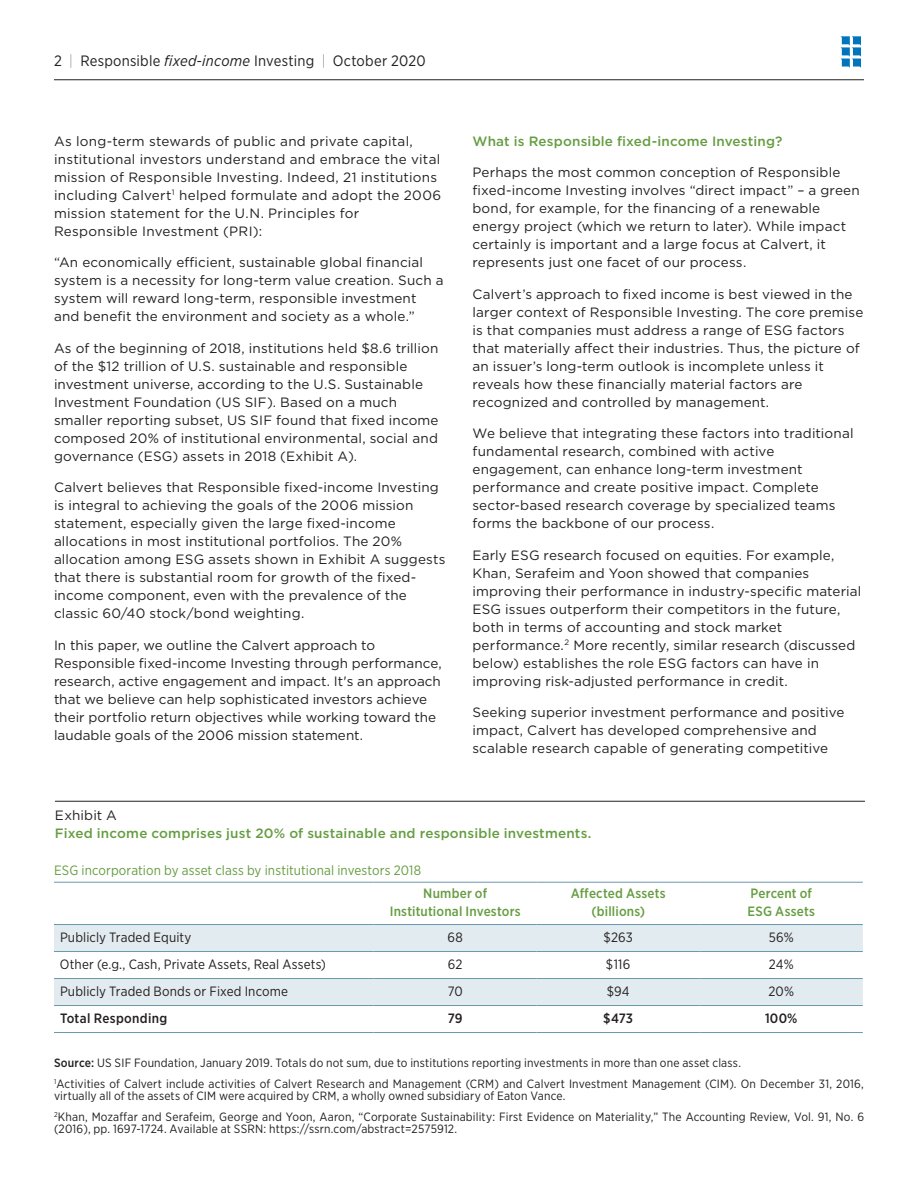
<style>
.page{position:relative;width:918px;height:1188px;background:#fff}
.page>*{position:absolute;margin:0;border:0;box-sizing:border-box;transform-origin:0 0}
.t1{font:15px "Gotham Narrow";letter-spacing:.015em;color:#231f20}
.Body_Copy{font:13.5px/18px "Gotham";letter-spacing:.01em;color:#231f20}
.Table_Text{font:13.5px "Gotham Narrow";letter-spacing:.01em;color:#231f20}
.Table_Text-2{font:500 13.5px/18px "Gotham Narrow";letter-spacing:.015em;color:#659d41;text-align:center}
.Chart_Headlines_10_1{font:500 13.5px "Gotham";letter-spacing:.01em;color:#659d41}
.Table_Text-3{font:13.5px "Gotham Narrow";letter-spacing:.01em;color:#659d41}
.Body_Copy-2{font:500 13.5px "Gotham";letter-spacing:.01em;color:#659d41}
.Table_Text-4{font:500 13.5px "Gotham Narrow";letter-spacing:.02em;color:#231f20}
.Exhibit_Header{font:13.5px "Gotham";letter-spacing:.01em;color:#231f20}
.Disclosure{font:12px/12px "Gotham Narrow";letter-spacing:.015em;color:#231f20}
.s1{font-weight:100}
.s2{font-style:italic}
.s3{font-weight:500}
</style>
<div class="page">
<hr style="left:54px;top:80px;width:810px;height:1px;background:#231f20">
<svg style="left:841px;top:36px;width:20px;height:32px"></svg>
<hr style="left:55px;top:801px;width:810px;height:1px;background:#231f20">
<svg style="left:54px;top:925px;width:809px;height:80px;fill:#e2ebef"></svg>
<hr style="left:54px;top:882px;width:320px;height:1px;background:#6a98ae">
<hr style="left:374px;top:882px;width:163px;height:1px;background:#6a98ae">
<hr style="left:537px;top:882px;width:163px;height:1px;background:#6a98ae">
<hr style="left:700px;top:882px;width:163px;height:1px;background:#6a98ae">
<hr style="left:54px;top:924px;width:320px;height:1px;background:#6a98ae">
<hr style="left:374px;top:924px;width:163px;height:1px;background:#6a98ae">
<hr style="left:537px;top:924px;width:163px;height:1px;background:#6a98ae">
<hr style="left:700px;top:924px;width:163px;height:1px;background:#6a98ae">
<hr style="left:54px;top:951px;width:320px;height:1px;background:#6a98ae">
<hr style="left:374px;top:951px;width:163px;height:1px;background:#6a98ae">
<hr style="left:537px;top:951px;width:163px;height:1px;background:#6a98ae">
<hr style="left:700px;top:951px;width:163px;height:1px;background:#6a98ae">
<hr style="left:54px;top:978px;width:320px;height:1px;background:#6a98ae">
<hr style="left:374px;top:978px;width:163px;height:1px;background:#6a98ae">
<hr style="left:537px;top:978px;width:163px;height:1px;background:#6a98ae">
<hr style="left:700px;top:978px;width:163px;height:1px;background:#6a98ae">
<hr style="left:54px;top:1005px;width:320px;height:1px;background:#6a98ae">
<hr style="left:374px;top:1005px;width:163px;height:1px;background:#6a98ae">
<hr style="left:537px;top:1005px;width:163px;height:1px;background:#6a98ae">
<hr style="left:700px;top:1005px;width:163px;height:1px;background:#6a98ae">
<hr style="left:54px;top:1032px;width:320px;height:1px;background:#6a98ae">
<hr style="left:374px;top:1032px;width:163px;height:1px;background:#6a98ae">
<hr style="left:537px;top:1032px;width:163px;height:1px;background:#6a98ae">
<hr style="left:700px;top:1032px;width:163px;height:1px;background:#6a98ae">
<p class="t1" style="left:54px;top:51px;width:373px">2 <span class="s1">|</span> Responsible <span class="s2">fixed-income</span> Investing <span class="s1">|</span> October 2020</p>
<p class="Body_Copy" style="left:54px;top:132px;width:389px">As long-term stewards of public and private capital, institutional investors understand and embrace the vital mission of Responsible Investing. Indeed, 21 institutions including Calvert<sup>1</sup> helped formulate and adopt the 2006 mission statement for the U.N. Principles for Responsible Investment (PRI):</p>
<p class="Body_Copy" style="left:54px;top:253px;width:391px">“An economically efficient, sustainable global financial system is a necessity for long-term value creation. Such a system will reward long-term, responsible investment and benefit the environment and society as a whole.”</p>
<p class="Body_Copy" style="left:54px;top:339px;width:386px">As of the beginning of 2018, institutions held $8.6 trillion of the $12 trillion of U.S. sustainable and responsible investment universe, according to the U.S. Sustainable Investment Foundation (US SIF). Based on a much smaller reporting subset, US SIF found that fixed income composed 20% of institutional environmental, social and governance (ESG) assets in 2018 (Exhibit A).</p>
<p class="Body_Copy" style="left:54px;top:478px;width:393px">Calvert believes that Responsible fixed-income Investing is integral to achieving the goals of the 2006 mission statement, especially given the large fixed-income allocations in most institutional portfolios. The 20% allocation among ESG assets shown in Exhibit A suggests that there is substantial room for growth of the fixed&shy;income component, even with the prevalence of the classic 60/40 stock/bond weighting.</p>
<p class="Body_Copy" style="left:54px;top:636px;width:389px">In this paper, we outline the Calvert approach to Responsible fixed-income Investing through performance, research, active engagement and impact. It's an approach that we believe can help sophisticated investors achieve their portfolio return objectives while working toward the laudable goals of the 2006 mission statement.</p>
<p class="Body_Copy-2" style="left:472px;top:132px;width:311px">What is Responsible fixed-income Investing?</p>
<p class="Body_Copy" style="left:472px;top:163px;width:389px">Perhaps the most common conception of Responsible fixed-income Investing involves “direct impact” – a green bond, for example, for the financing of a renewable energy project (which we return to later). While impact certainly is important and a large focus at Calvert, it represents just one facet of our process.</p>
<p class="Body_Copy" style="left:472px;top:285px;width:392px">Calvert’s approach to fixed income is best viewed in the larger context of Responsible Investing. The core premise is that companies must address a range of ESG factors that materially affect their industries. Thus, the picture of an issuer’s long-term outlook is incomplete unless it reveals how these financially material factors are recognized and controlled by management.</p>
<p class="Body_Copy" style="left:472px;top:424px;width:383px">We believe that integrating these factors into traditional fundamental research, combined with active engagement, can enhance long-term investment performance and create positive impact. Complete sector-based research coverage by specialized teams forms the backbone of our process.</p>
<p class="Body_Copy" style="left:472px;top:546px;width:390px">Early ESG research focused on equities. For example, Khan, Serafeim and Yoon showed that companies improving their performance in industry-specific material ESG issues outperform their competitors in the future, both in terms of accounting and stock market performance.<sup>2</sup> More recently, similar research (discussed below) establishes the role ESG factors can have in improving risk-adjusted performance in credit.</p>
<p class="Body_Copy" style="left:472px;top:703px;width:374px">Seeking superior investment performance and positive impact, Calvert has developed comprehensive and scalable research capable of generating competitive</p>
<p class="Exhibit_Header" style="left:55px;top:806px;width:63px">Exhibit A</p>
<p class="Chart_Headlines_10_1" style="left:55px;top:824px;width:538px">Fixed income comprises just 20% of sustainable and responsible investments.</p>
<p class="Table_Text-3" style="left:54px;top:861px;width:369px">ESG incorporation by asset class by institutional investors 2018</p>
<p class="Table_Text-2" style="left:390px;top:884px;width:132px">Number of<br>Institutional Investors</p>
<p class="Table_Text-2" style="left:571px;top:884px;width:97px">Affected Assets (billions)</p>
<p class="Table_Text-2" style="left:748px;top:884px;width:69px;text-align:left">Percent of<br>ESG Assets</p>
<p class="Table_Text" style="left:60px;top:929px;width:133px">Publicly Traded Equity</p>
<p class="Table_Text" style="left:448px;top:929px;width:17px">68</p>
<p class="Table_Text" style="left:604px;top:929px;width:31px">$263</p>
<p class="Table_Text" style="left:769px;top:929px;width:26px">56%</p>
<p class="Table_Text" style="left:60px;top:956px;width:267px">Other (e.g., Cash, Private Assets, Real Assets)</p>
<p class="Table_Text" style="left:448px;top:956px;width:16px">62</p>
<p class="Table_Text" style="left:606px;top:956px;width:26px">$116</p>
<p class="Table_Text" style="left:769px;top:956px;width:26px">24%</p>
<p class="Table_Text" style="left:60px;top:983px;width:230px">Publicly Traded Bonds or Fixed Income</p>
<p class="Table_Text" style="left:448px;top:983px;width:17px">70</p>
<p class="Table_Text" style="left:607px;top:983px;width:25px">$94</p>
<p class="Table_Text" style="left:768px;top:983px;width:27px">20%</p>
<p class="Table_Text-4" style="left:60px;top:1010px;width:109px">Total Responding</p>
<p class="Table_Text-4" style="left:448px;top:1010px;width:16px">79</p>
<p class="Table_Text-4" style="left:603px;top:1010px;width:31px">$473</p>
<p class="Table_Text-4" style="left:765px;top:1010px;width:34px">100%</p>
<p class="Disclosure" style="left:54px;top:1057px;width:689px"><span class="s3">Source:</span> US SIF Foundation, January 2019. Totals do not sum, due to institutions reporting investments in more than one asset class.</p>
<p class="Disclosure" style="left:54px;top:1078px;width:812px"><sup>1</sup>Activities of Calvert include activities of Calvert Research and Management (CRM) and Calvert Investment Management (CIM). On December 31, 2016, virtually all of the assets of CIM were acquired by CRM, a wholly owned subsidiary of Eaton Vance.</p>
<p class="Disclosure" style="left:54px;top:1111px;width:812px"><sup>2</sup>Khan, Mozaffar and Serafeim, George and Yoon, Aaron, “Corporate Sustainability: First Evidence on Materiality,” The Accounting Review, Vol. 91, No. 6 (2016), pp. 1697-1724. Available at SSRN: https://ssrn.com/abstract=2575912.</p>
</div>
